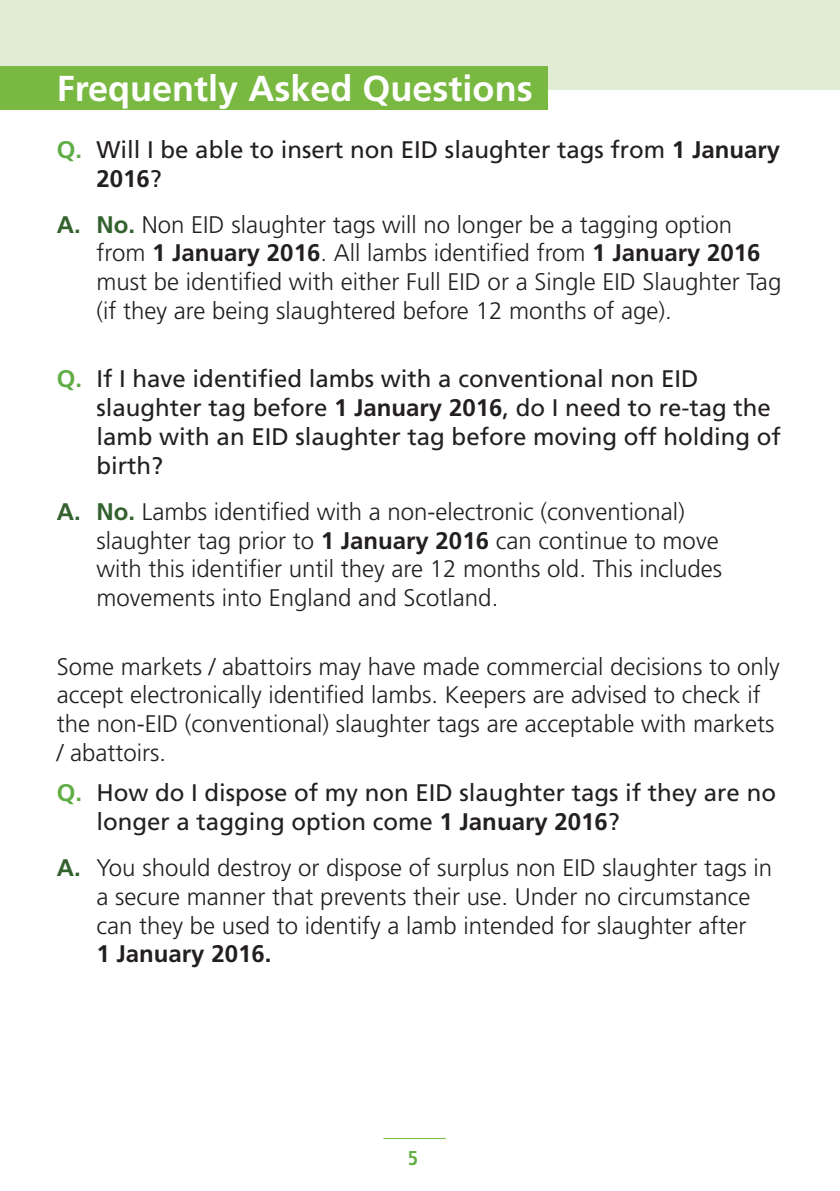
<style>
.page{position:relative;width:840px;height:1191px;background:#fff}
.page>*{position:absolute;margin:0;border:0;box-sizing:border-box;transform-origin:0 0}
.t1{font:700 36px "Frutiger LT Std";color:#fff}
.Q_and_A{font:300 24px/28.8px "Frutiger LT Std";color:#231f20}
.Q_and_A-2{font:24px/28.8px "Frutiger LT Std";color:#231f20}
.Body{font:300 24px/28.8px "Frutiger LT Std";color:#231f20}
.t2{font:700 condensed 20px "Frutiger LT Std";color:#60ad45}
.s1{font-weight:700;color:#60ad45}
.s2{font-weight:700}
.s3{font-weight:700;color:#34622f}
</style>
<div class="page">
<div style="left:0;top:0;width:839px;height:89px;background:#e0ecd3"></div>
<hr style="left:383px;top:1138px;width:62px;height:1px;background:#79b942">
<div style="left:0;top:66px;width:547px;height:43px;background:#79b942"></div>
<h3 class="t1" style="left:57px;top:67px;width:477px">Frequently Asked Questions</h3>
<p class="Q_and_A-2" style="left:96px;top:135px;width:684px;text-indent:-40px"><span class="s1">Q.</span> Will I be able to insert non EID slaughter tags from <span class="s2">1 January<br>2016</span>?</p>
<p class="Q_and_A" style="left:96px;top:210px;width:686px;text-indent:-40px"><span class="s3">A. No.</span> Non EID slaughter tags will no longer be a tagging option from <span class="s2">1 January 2016</span>. All lambs identified from <span class="s2">1 January 2016 </span>must be identified with either Full EID or a Single EID Slaughter Tag (if they are being slaughtered before 12 months of age).</p>
<p class="Q_and_A-2" style="left:96px;top:365px;width:685px;text-indent:-40px"><span class="s1">Q.</span> If I have identified lambs with a conventional non EID slaughter tag before <span class="s2">1 January 2016</span>, do I need to re-tag the lamb with an EID slaughter tag before moving off holding of birth?</p>
<p class="Q_and_A" style="left:96px;top:497px;width:627px;text-indent:-40px"><span class="s3">A. No.</span> Lambs identified with a non-electronic (conventional) slaughter tag prior to <span class="s2">1 January 2016</span> can continue to move with this identifier until they are 12 months old. This includes movements into England and Scotland.</p>
<p class="Body" style="left:57px;top:652px;width:724px">Some markets / abattoirs may have made commercial decisions to only accept electronically identified lambs. Keepers are advised to check if the non-EID (conventional) slaughter tags are acceptable with markets / abattoirs.</p>
<p class="Q_and_A-2" style="left:96px;top:778px;width:680px;text-indent:-40px"><span class="s1">Q.</span> How do I dispose of my non EID slaughter tags if they are no longer a tagging option come <span class="s2">1 January 2016</span>?</p>
<p class="Q_and_A" style="left:96px;top:853px;width:676px;text-indent:-40px"><span class="s3">A.</span> You should destroy or dispose of surplus non EID slaughter tags in a secure manner that prevents their use. Under no circumstance can they be used to identify a lamb intended for slaughter after<br><span class="s2">1 January 2016.</span></p>
<p class="t2" style="left:407px;top:1146px;width:12px">5</p>
</div>
